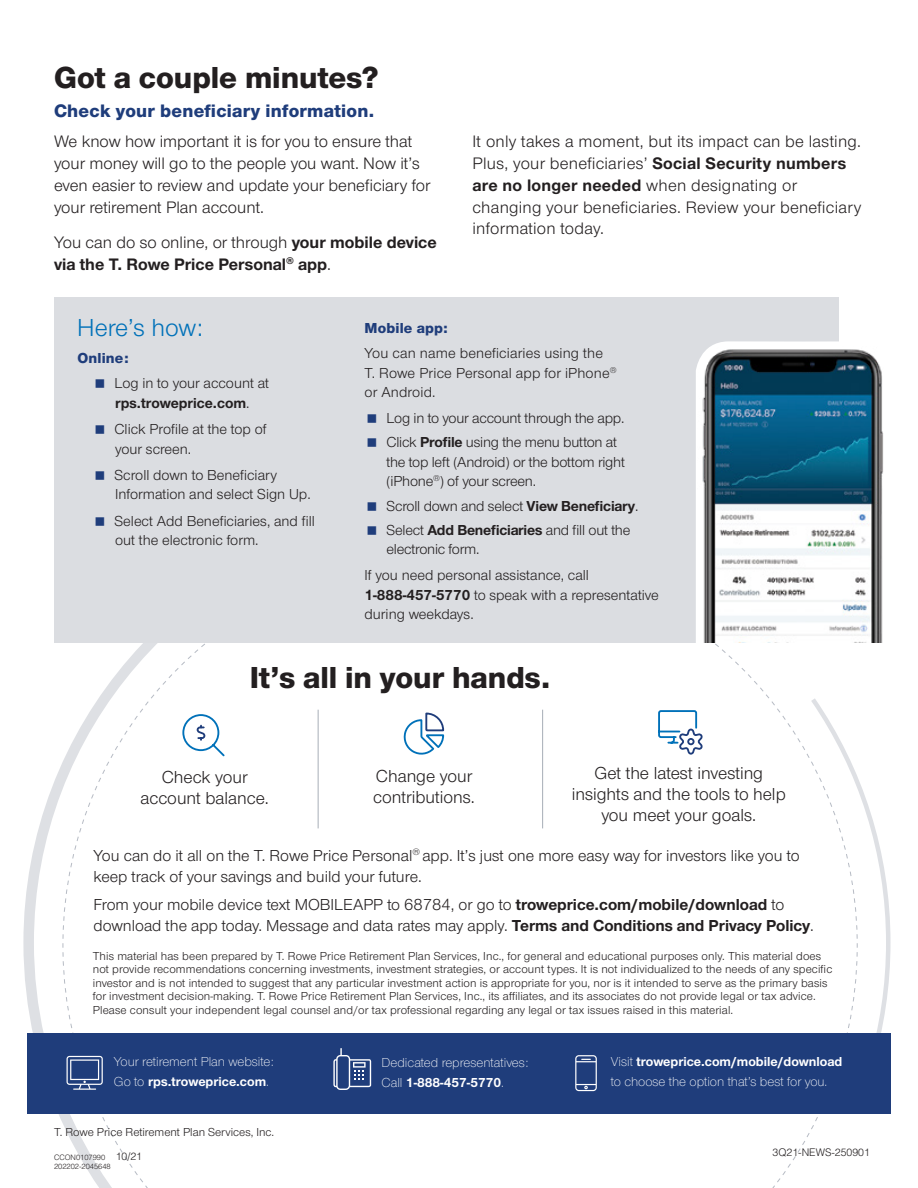
<style>
.page{position:relative;width:918px;height:1188px;background:#fff}
.page>*{position:absolute;margin:0;border:0;box-sizing:border-box;transform-origin:0 0}
.t1{font:800 31.5px "Nimbus Sans Novus";color:#231f20}
.t2{font:25.5px "Nimbus Sans Novus";color:#0071b9}
.t3{font:800 18.75px "Nimbus Sans Novus";letter-spacing:.015em;color:#1f3d7b}
.t4{font:18px/21px "Nimbus Sans Novus";color:#231f20;text-align:center}
.t5{font:17.25px/21.8px "Nimbus Sans Novus";color:#231f20}
.t6{font:700 17.25px/21.8px "Nimbus Sans Novus";color:#231f20}
.t7{font:16.5px/21px "Nimbus Sans Novus";color:#231f20}
.t8{font:15px/19.5px "Nimbus Sans Novus";color:#231f20}
.t9{font:800 15px "Nimbus Sans Novus";letter-spacing:.015em;color:#1f3d7b}
.t10{font:300 13.5px/19.5px "Nimbus Sans Novus";color:#fff}
.t11{font:12px/13.5px "Nimbus Sans Novus";letter-spacing:.01em;color:#231f20}
.t12{font:300 10.5px "Helvetica LT Std";color:#231f20}
.t13{font:300 7.5px/9px "Helvetica LT Std";color:#231f20}
.s1{font-weight:400}
.s2{font-weight:700}
.s3{font-size:10.5px}
</style>
<div class="page">
<svg style="left:23px;top:643px;width:381px;height:545px"></svg>
<div style="left:54px;top:297px;width:784px;height:346px;background:#dbdde1"></div>
<svg style="left:696px;top:341px;width:143px;height:302px"></svg>
<img style="left:698px;top:347px;width:185px;height:296px">
<svg style="left:807px;top:698px;width:84px;height:336px"></svg>
<hr style="left:542px;top:710px;width:1px;height:118px;background:#a7aeb7">
<hr style="left:318px;top:710px;width:1px;height:118px;background:#a7aeb7">
<svg style="left:181px;top:713px;width:45px;height:45px"></svg>
<svg style="left:401px;top:712px;width:44px;height:46px"></svg>
<svg style="left:658px;top:710px;width:45px;height:45px"></svg>
<div style="left:27px;top:1034px;width:864px;height:80px;background:#1f3d7b"></div>
<svg style="left:67px;top:1056px;width:36px;height:34px"></svg>
<svg style="left:575px;top:1055px;width:22px;height:36px"></svg>
<svg style="left:333px;top:1048px;width:38px;height:42px"></svg>
<h1 class="t1" style="left:54px;top:55px;width:326px">Got a couple minutes?</h1>
<h3 class="t3" style="left:54px;top:98px;width:322px">Check your beneficiary information.</h3>
<h3 class="t5" style="left:54px;top:130px;width:378px">We know how important it is for you to ensure that your money will go to the people you want. Now it’s even easier to review and update your beneficiary for your retirement Plan account.</h3>
<h3 class="t6" style="left:54px;top:230px;width:384px"><span class="s1">You can do so online, or through</span> your mobile device via the T. Rowe Price Personal<sup>®</sup> app<span class="s1">.</span></h3>
<h3 class="t5" style="left:473px;top:130px;width:390px">It only takes a moment, but its impact can be lasting.<br>Plus, your beneficiaries’ <span class="s2">Social Security numbers are no longer needed</span> when designating or changing your beneficiaries. Review your beneficiary information today.</h3>
<h2 class="t2" style="left:77px;top:311px;width:127px">Here’s how:</h2>
<p class="t9" style="left:77px;top:347px;width:53px">Online:</p>
<p class="t8" style="left:115px;top:373px;width:156px">Log in to your account at <span class="s2">rps.troweprice.com</span>.</p>
<p class="t8" style="left:115px;top:419px;width:154px">Click Profile at the top of your screen.</p>
<p class="t8" style="left:115px;top:465px;width:198px">Scroll down to Beneficiary<br>Information and select Sign Up.</p>
<p class="t8" style="left:115px;top:510px;width:202px">Select Add Beneficiaries, and fill out the electronic form.</p>
<p class="t9" style="left:364px;top:317px;width:85px">Mobile app:</p>
<p class="t8" style="left:364px;top:343px;width:254px">You can name beneficiaries using the<br>T. Rowe Price Personal app for iPhone<sup>® </sup>or Android.</p>
<p class="t8" style="left:387px;top:406px;width:239px;line-height:24.2px">Log in to your account through the app.<br>Click <span class="s2">Profile</span> using the menu button at</p>
<p class="t8" style="left:387px;top:452px;width:240px">the top left (Android) or the bottom right (iPhone<sup>®</sup>) of your screen.</p>
<p class="t8" style="left:387px;top:493px;width:253px;line-height:24.2px">Scroll down and select <span class="s2">View Beneficiary</span>.<br>Select <span class="s2">Add Beneficiaries</span> and fill out the</p>
<p class="t8" style="left:364px;top:536px;width:226px;line-height:26.2px;text-indent:22px">electronic form.<br>If you need personal assistance, call</p>
<p class="t8" style="left:364px;top:585px;width:296px"><span class="s2">1-888-457-5770</span> to speak with a representative during weekdays.</p>
<h1 class="t1" style="left:250px;top:656px;width:302px">It’s all in your hands.</h1>
<h3 class="t4" style="left:140px;top:766px;width:130px">Check your account balance.</h3>
<h3 class="t4" style="left:373px;top:764px;width:103px;text-align:left">Change your contributions.</h3>
<h3 class="t4" style="left:572px;top:761px;width:215px">Get the latest investing insights and the tools to help you meet your goals.</h3>
<h3 class="t7" style="left:94px;top:844px;width:708px">You can do it all on the T. Rowe Price Personal<sup>®</sup> app. It’s just one more easy way for investors like you to keep track of your savings and build your future.</h3>
<h3 class="t7" style="left:94px;top:893px;width:722px">From your mobile device text MOBILEAPP to 68784, or go to <span class="s2">troweprice.com/mobile/download</span> to download the app today. Message and data rates may apply. <span class="s2">Terms and Conditions and Privacy Policy</span>.</h3>
<p class="t11" style="left:93px;top:949px;width:741px">This material has been prepared by T. Rowe Price Retirement Plan Services, Inc., for general and educational purposes only. This material does not provide recommendations concerning investments, investment strategies, or account types. It is not individualized to the needs of any specific investor and is not intended to suggest that any particular investment action is appropriate for you, nor is it intended to serve as the primary basis for investment decision-making. T. Rowe Price Retirement Plan Services, Inc., its affiliates, and its associates do not provide legal or tax advice.<br>Please consult your independent legal counsel and/or tax professional regarding any legal or tax issues raised in this material.</p>
<p class="t10" style="left:114px;top:1051px;width:161px">Your retirement Plan website:<br>Go to <span class="s2">rps.troweprice.com</span>.</p>
<p class="t10" style="left:382px;top:1052px;width:148px">Dedicated representatives:<br>Call <span class="s2">1-888-457-5770</span>.</p>
<p class="t10" style="left:611px;top:1051px;width:233px">Visit <span class="s2">troweprice.com/mobile/download </span>to choose the option that’s best for you.</p>
<p class="t11" style="left:54px;top:1124px;width:222px">T. Rowe Price Retirement Plan Services, Inc.</p>
<p class="t13" style="left:54px;top:1152px;width:90px">CCON0107990 <span class="s3">10/21<br></span>202202-2045648</p>
<p class="t12" style="left:773px;top:1145px;width:99px">3Q21-NEWS-250901</p>
</div>
